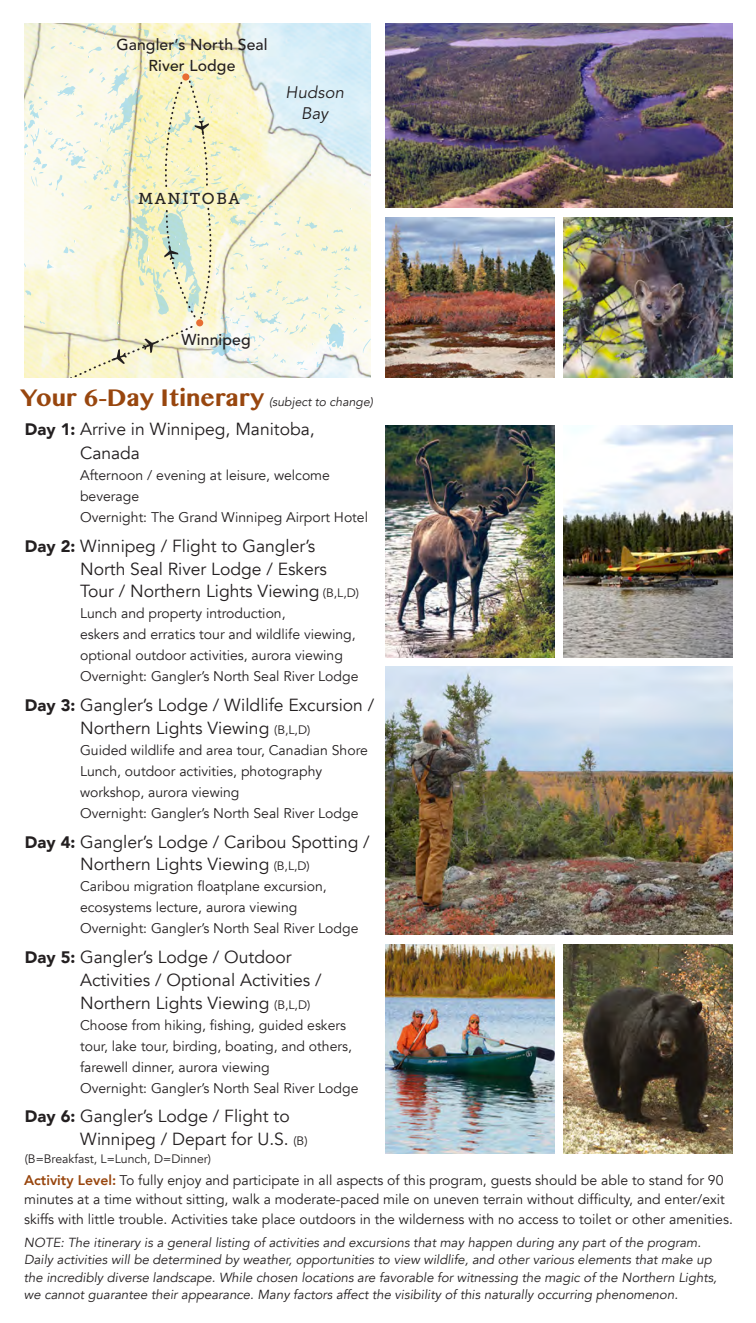
<style>
.page{position:relative;width:756px;height:1323px;background:#fff}
.page>*{position:absolute;margin:0;border:0;box-sizing:border-box;transform-origin:0 0}
.Heading{font:700 28px "Khmer MN";color:#98460e}
.Sub_Day{font:17.5px "Avenir";color:#231f20}
.t1{font:italic 16.62px/21.2px "Avenir";letter-spacing:.01em;color:#231f20;text-align:center}
.t2{font:500 15.75px/20.3px "Avenir";letter-spacing:.01em;color:#231f20;text-align:center}
.t3{font:15.75px "Museo Slab 500";letter-spacing:.1em;color:#231f20}
.Sub_Day-2{font:14px/21px "Avenir";color:#231f20}
.Heading-2{font:14px/19.2px "Avenir";color:#231f20}
.t4{font:italic 13.12px/17.5px "Avenir";color:#231f20}
.Sub_Day-3{font:12.25px "Avenir";color:#231f20}
.Heading-3{font:italic 12.25px "Avenir";color:#231f20}
.s1{font-weight:900;font-size:16.62px}
.s2{font-size:12.25px}
.s3{font-weight:800;color:#98460e}
</style>
<div class="page">
<img style="left:368px;top:338px;width:3px;height:15px">
<svg style="left:24px;top:23px;width:344px;height:355px;background:#eff1d9"></svg>
<img style="left:386px;top:23px;width:346px;height:184px">
<img style="left:386px;top:218px;width:169px;height:160px">
<img style="left:564px;top:218px;width:168px;height:160px">
<img style="left:564px;top:426px;width:168px;height:232px">
<img style="left:386px;top:426px;width:169px;height:232px">
<img style="left:386px;top:667px;width:346px;height:268px">
<img style="left:564px;top:945px;width:168px;height:209px">
<img style="left:386px;top:945px;width:169px;height:209px">
<p class="t2" style="left:116px;top:34px;width:153px">Gangler’s North Seal<br>River Lodge</p>
<p class="t1" style="left:286px;top:82px;width:60px">Hudson<br>Bay</p>
<p class="t3" style="left:138px;top:190px;width:103px">MANITOBA</p>
<p class="t2" style="left:181px;top:328px;width:71px">Winnipeg</p>
<p class="Heading" style="left:20px;top:380px;width:245px">Your 6-Day Itinerary</p>
<p class="Sub_Day" style="left:25px;top:418px;width:291px"><span class="s1">Day 1:</span> Arrive in Winnipeg, Manitoba,</p>
<p class="Sub_Day" style="left:80px;top:443px;width:61px">Canada</p>
<p class="Sub_Day-2" style="left:80px;top:465px;width:251px">Afternoon / evening at leisure, welcome beverage</p>
<p class="Sub_Day-2" style="left:80px;top:507px;width:290px">Overnight: The Grand Winnipeg Airport Hotel</p>
<p class="Sub_Day" style="left:25px;top:535px;width:292px"><span class="s1">Day 2:</span> Winnipeg / Flight to Gangler’s</p>
<p class="Sub_Day" style="left:80px;top:558px;width:248px">North Seal River Lodge / Eskers</p>
<p class="Sub_Day" style="left:80px;top:581px;width:281px">Tour / Northern Lights Viewing <span class="s2">(B,L,D)</span></p>
<p class="Sub_Day-2" style="left:80px;top:603px;width:207px">Lunch and property introduction,</p>
<p class="Sub_Day-2" style="left:80px;top:624px;width:277px">eskers and erratics tour and wildlife viewing,</p>
<p class="Sub_Day-2" style="left:80px;top:645px;width:264px">optional outdoor activities, aurora viewing</p>
<p class="Sub_Day-2" style="left:80px;top:666px;width:280px">Overnight: Gangler’s North Seal River Lodge</p>
<p class="Sub_Day" style="left:25px;top:695px;width:351px"><span class="s1">Day 3:</span> Gangler’s Lodge / Wildlife Excursion /</p>
<p class="Sub_Day" style="left:80px;top:717px;width:232px">Northern Lights Viewing <span class="s2">(B,L,D)</span></p>
<p class="Sub_Day-2" style="left:80px;top:740px;width:289px">Guided wildlife and area tour, Canadian Shore</p>
<p class="Sub_Day-2" style="left:80px;top:761px;width:244px">Lunch, outdoor activities, photography</p>
<p class="Sub_Day-2" style="left:80px;top:782px;width:161px">workshop, aurora viewing</p>
<p class="Sub_Day-2" style="left:80px;top:803px;width:280px">Overnight: Gangler’s North Seal River Lodge</p>
<p class="Sub_Day" style="left:25px;top:831px;width:346px"><span class="s1">Day 4:</span> Gangler’s Lodge / Caribou Spotting /</p>
<p class="Sub_Day" style="left:80px;top:854px;width:231px">Northern Lights Viewing <span class="s2">(B,L,D)</span></p>
<p class="Sub_Day-2" style="left:80px;top:876px;width:248px">Caribou migration floatplane excursion,</p>
<p class="Sub_Day-2" style="left:80px;top:897px;width:219px">ecosystems lecture, aurora viewing</p>
<p class="Sub_Day-2" style="left:80px;top:918px;width:280px">Overnight: Gangler’s North Seal River Lodge</p>
<p class="Sub_Day" style="left:25px;top:947px;width:268px"><span class="s1">Day 5:</span> Gangler’s Lodge / Outdoor</p>
<p class="Sub_Day" style="left:80px;top:969px;width:243px">Activities / Optional Activities /</p>
<p class="Sub_Day" style="left:80px;top:992px;width:232px">Northern Lights Viewing <span class="s2">(B,L,D)</span></p>
<p class="Sub_Day-2" style="left:80px;top:1015px;width:268px">Choose from hiking, fishing, guided eskers</p>
<p class="Sub_Day-2" style="left:80px;top:1036px;width:273px">tour, lake tour, birding, boating, and others,</p>
<p class="Sub_Day-2" style="left:80px;top:1057px;width:191px">farewell dinner, aurora viewing</p>
<p class="Sub_Day-2" style="left:80px;top:1078px;width:280px">Overnight: Gangler’s North Seal River Lodge</p>
<p class="Sub_Day" style="left:25px;top:1106px;width:266px"><span class="s1">Day 6:</span> Gangler’s Lodge / Flight to</p>
<p class="Sub_Day" style="left:80px;top:1129px;width:229px">Winnipeg / Depart for U.S. <span class="s2">(B)</span></p>
<p class="Sub_Day-3" style="left:25px;top:1151px;width:188px">(B=Breakfast, L=Lunch, D=Dinner)</p>
<p class="Heading-2" style="left:24px;top:1171px;width:710px"><span class="s3">Activity Level:</span> To fully enjoy and participate in all aspects of this program, guests should be able to stand for 90 minutes at a time without sitting, walk a moderate-paced mile on uneven terrain without difficulty, and enter/exit skiffs with little trouble. Activities take place outdoors in the wilderness with no access to toilet or other amenities.</p>
<p class="t4" style="left:24px;top:1234px;width:695px">NOTE: The itinerary is a general listing of activities and excursions that may happen during any part of the program.<br>Daily activities will be determined by weather, opportunities to view wildlife, and other various elements that make up the incredibly diverse landscape. While chosen locations are favorable for witnessing the magic of the Northern Lights, we cannot guarantee their appearance. Many factors affect the visibility of this naturally occurring phenomenon.</p>
<p class="Heading-3" style="left:269px;top:395px;width:105px">(subject to change)</p>
</div>
